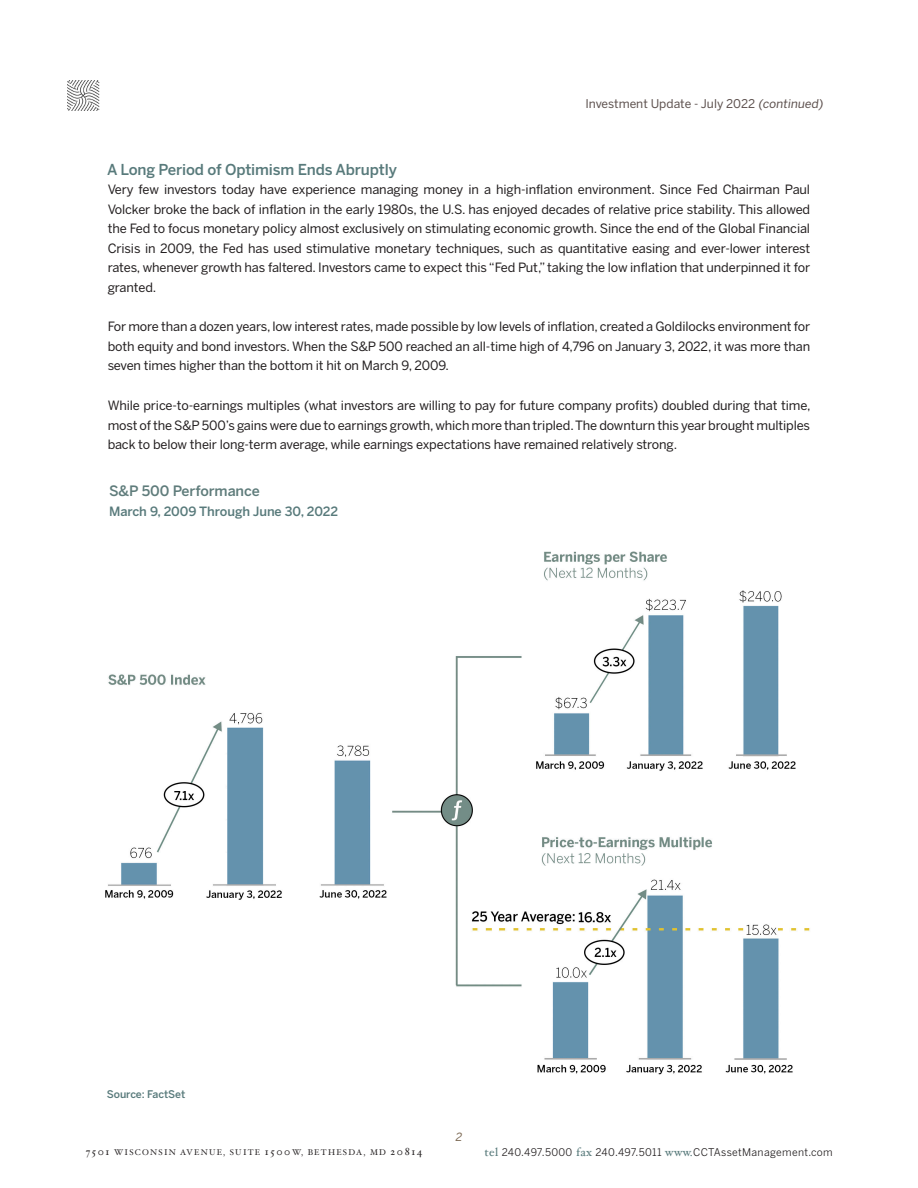
<style>
.page{position:relative;width:918px;height:1188px;background:#fff}
.page>*{position:absolute;margin:0;border:0;box-sizing:border-box;transform-origin:0 0}
.t1{font:500 15px "Benton Sans";letter-spacing:-.01em;color:#587a7b}
.SubheadLevel1{font:500 14.25px "Benton Sans";letter-spacing:-.005em;color:#5f7c7b}
.BodyCopy{font:12.75px/19.5px "Benton Sans";letter-spacing:-.01em;color:#231f20;text-align:justify}
.SubheadLevel1-2{font:500 12.75px "Benton Sans";letter-spacing:-.005em;color:#587a7b}
.t2{font:12px "Benton Sans";color:#5d514e}
.BodyCopy-2{font:11.25px "Benton Sans";color:#7c6954}
.t3{font:10.5px "Benton Gothic";letter-spacing:.03em;color:#231f20}
.SubheadLevel1-3{font:500 10.5px "Benton Sans";letter-spacing:-.005em;color:#587a7b}
.t4{font:8.25px "Hoefler Text";letter-spacing:.15em;color:#231f20}
.s1{font-size:10.5px}
.s2{font-family:"Hoefler Text";font-size:12px;color:#587a7b}
</style>
<div class="page">
<img style="left:68px;top:80px;width:32px;height:31px">
<img style="left:105px;top:551px;width:705px;height:524px">
<p class="t1" style="left:107px;top:160px;width:291px">A Long Period of Optimism Ends Abruptly</p>
<p class="t2" style="left:585px;top:97px;width:241px">Investment Update - July 2022 (continued)</p>
<p class="BodyCopy" style="left:108px;top:180px;width:704px">Very few investors today have experience managing money in a high-inflation environment. Since Fed Chairman Paul Volcker broke the back of inflation in the early 1980s, the U.S. has enjoyed decades of relative price stability. This allowed the Fed to focus monetary policy almost exclusively on stimulating economic growth. Since the end of the Global Financial Crisis in 2009, the Fed has used stimulative monetary techniques, such as quantitative easing and ever-lower interest rates, whenever growth has faltered. Investors came to expect this “Fed Put,” taking the low inflation that underpinned it for granted.</p>
<p class="BodyCopy" style="left:108px;top:317px;width:704px">For more than a dozen years, low interest rates, made possible by low levels of inflation, created a Goldilocks environment for both equity and bond investors. When the S&amp;P 500 reached an all-time high of 4,796 on January 3, 2022, it was more than seven times higher than the bottom it hit on March 9, 2009.</p>
<p class="BodyCopy" style="left:108px;top:396px;width:704px">While price-to-earnings multiples (what investors are willing to pay for future company profits) doubled during that time, most of the S&amp;P 500’s gains were due to earnings growth, which more than tripled. The downturn this year brought multiples back to below their long-term average, while earnings expectations have remained relatively strong.</p>
<p class="SubheadLevel1" style="left:109px;top:482px;width:152px">S&amp;P 500 Performance</p>
<p class="SubheadLevel1-2" style="left:109px;top:504px;width:231px">March 9, 2009 Through June 30, 2022</p>
<p class="SubheadLevel1-3" style="left:107px;top:1088px;width:80px">Source: FactSet</p>
<p class="BodyCopy-2" style="left:455px;top:1130px;width:10px">2</p>
<p class="t4" style="left:86px;top:1147px;width:338px"><span class="s1">7501</span> WISCONSIN AVENUE, SUITE <span class="s1">1500</span>W, BETHESDA, MD <span class="s1">20814</span></p>
<p class="t3" style="left:484px;top:1146px;width:350px"><span class="s2">tel</span> 240.497.5000 <span class="s2">fax</span> 240.497.5011 <span class="s2">www.</span>CCTAssetManagement.com</p>
</div>
